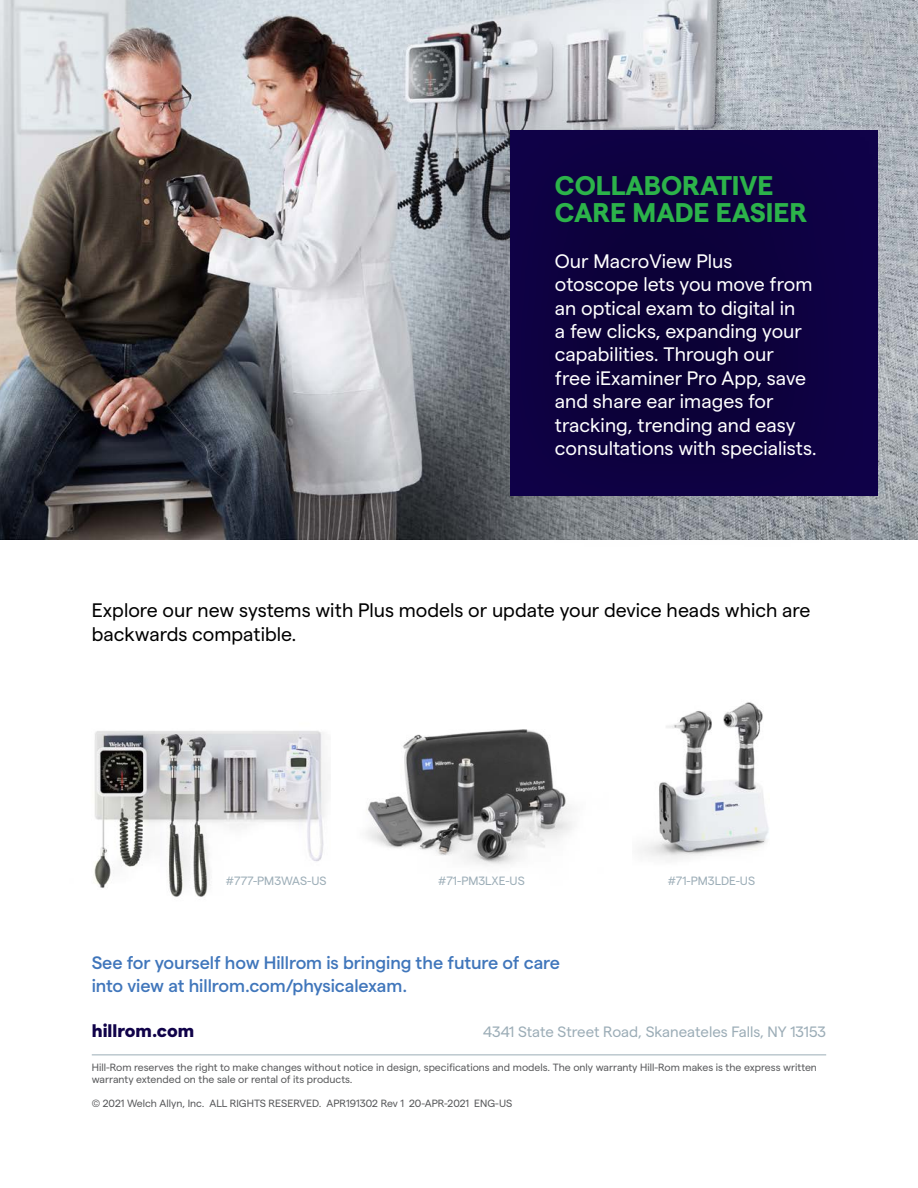
<style>
.page{position:relative;width:918px;height:1188px;background:#fff}
.page>*{position:absolute;margin:0;border:0;box-sizing:border-box;transform-origin:0 0}
.t1{font:700 27px/27px "Matter";color:#2cb34a}
.t2{font:19.5px/23.4px "Matter";color:#fff}
.t3{font:19.5px/23.4px "Matter";color:#000}
.CTA{font:500 18px/22.5px "Matter";letter-spacing:-.005em;color:#4076bb}
.URL{font:800 18px "Matter";color:#100249}
.URL-2{font:15px "Matter";color:#9cadb7}
.t4{font:12px "Matter";color:#9cadb7}
.LEGAL-RULE_ABOVE{font:10.5px/12px "Matter";color:#58595b}
.LEGAL-NO_RULE{font:10.5px "Matter";color:#58595b}
</style>
<div class="page">
<img style="left:0;top:0;width:918px;height:539px">
<hr style="left:92px;top:1054px;width:734px;height:1px;background:#9cadb7">
<img style="left:94px;top:731px;width:233px;height:166px">
<img style="left:640px;top:702px;width:129px;height:158px">
<img style="left:366px;top:729px;width:206px;height:136px">
<div style="left:456px;top:75px;width:450px;height:481px;background:#000;opacity:.3"></div>
<p class="t1" style="left:555px;top:170px;width:254px">COLLABORATIVE<br>CARE MADE EASIER</p>
<p class="t2" style="left:555px;top:248px;width:263px">Our MacroView Plus otoscope lets you move from an optical exam to digital in<br>a few clicks, expanding your capabilities. Through our<br>free iExaminer Pro App, save and share ear images for tracking, trending and easy consultations with specialists.</p>
<p class="t3" style="left:92px;top:597px;width:720px">Explore our new systems with Plus models or update your device heads which are backwards compatible.</p>
<p class="t4" style="left:226px;top:872px;width:102px">#777-PM3WAS-US</p>
<p class="t4" style="left:438px;top:872px;width:88px">#71-PM3LXE-US</p>
<p class="t4" style="left:668px;top:872px;width:89px">#71-PM3LDE-US</p>
<p class="CTA" style="left:92px;top:950px;width:470px">See for yourself how Hillrom is bringing the future of care into view at hillrom.com/physicalexam.</p>
<p class="URL" style="left:92px;top:1017px;width:104px">hillrom.com</p>
<p class="URL-2" style="left:483px;top:1020px;width:345px">4341 State Street Road, Skaneateles Falls, NY 13153</p>
<p class="LEGAL-RULE_ABOVE" style="left:92px;top:1060px;width:727px">Hill-Rom reserves the right to make changes without notice in design, specifications and models. The only warranty Hill-Rom makes is the express written warranty extended on the sale or rental of its products.</p>
<p class="LEGAL-NO_RULE" style="left:92px;top:1096px;width:422px">© 2021 Welch Allyn, Inc. ALL RIGHTS RESERVED. APR191302 Rev 1 20-APR-2021 ENG-US</p>
</div>
